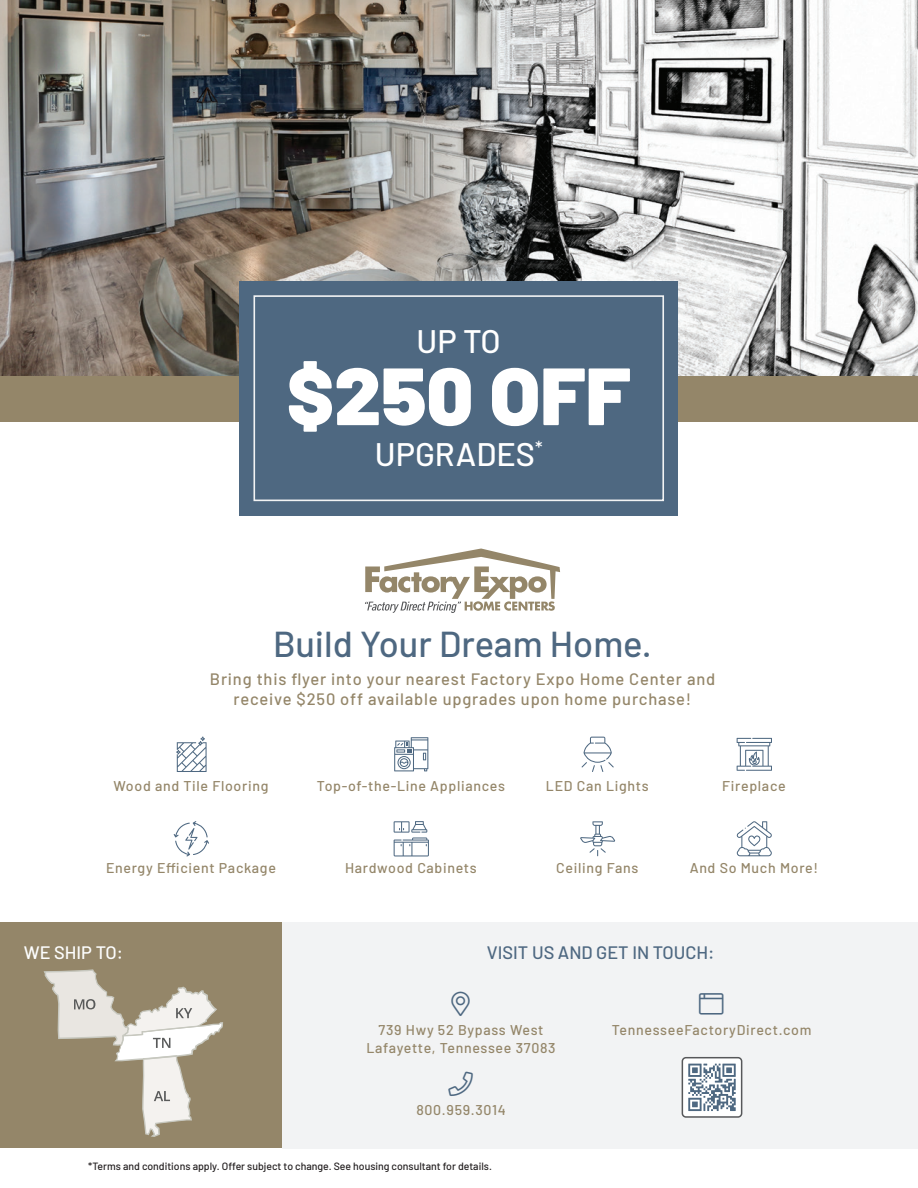
<style>
.page{position:relative;width:918px;height:1188px;background:#fff}
.page>*{position:absolute;margin:0;border:0;box-sizing:border-box;transform-origin:0 0}
.t1{font:900 81px "Barlow";color:#fff}
.t2{font:500 36px "Barlow";color:#4e6881}
.t3{font:500 32.55px "Barlow";color:#fff}
.t4{font:500 18px "Barlow";color:#4e6881}
.t5{font:500 18px "Barlow";color:#fdfefe}
.t6{font:500 16.5px/19.8px "Barlow";letter-spacing:.05em;color:#948669;text-align:center}
.t7{font:500 14.1px/18px "Barlow";letter-spacing:.05em;color:#948669;text-align:center}
.t8{font:500 10.5px "Barlow";color:#231f20}
</style>
<div class="page">
<img style="left:0;top:0;width:918px;height:377px">
<svg style="left:365px;top:549px;width:195px;height:64px"></svg>
<div style="left:0;top:377px;width:918px;height:45px;background:#948669"></div>
<div style="left:239px;top:281px;width:439px;height:234px;background:#4e6881"></div>
<svg style="left:176px;top:737px;width:31px;height:35px"></svg>
<svg style="left:174px;top:821px;width:35px;height:35px"></svg>
<svg style="left:737px;top:738px;width:35px;height:33px"></svg>
<svg style="left:737px;top:821px;width:35px;height:35px"></svg>
<svg style="left:394px;top:821px;width:35px;height:35px"></svg>
<svg style="left:394px;top:737px;width:34px;height:34px"></svg>
<svg style="left:582px;top:737px;width:32px;height:35px"></svg>
<svg style="left:580px;top:821px;width:35px;height:35px"></svg>
<div style="left:253px;top:295px;width:411px;height:206px;border:2px solid #f2f3f4"></div>
<div style="left:0;top:922px;width:284px;height:226px;background:#948669"></div>
<div style="left:282px;top:922px;width:636px;height:227px;background:#f2f3f4"></div>
<div style="left:682px;top:1058px;width:60px;height:59px;background:#fff;border-radius:4px"></div>
<div style="left:682px;top:1057px;width:60px;height:61px;border:2px solid #57585a;border-radius:4px"></div>
<svg style="left:688px;top:1064px;width:48px;height:47px"></svg>
<svg style="left:44px;top:969px;width:179px;height:168px"></svg>
<h3 class="t3" style="left:417px;top:318px;width:86px">UP TO</h3>
<h1 class="t1" style="left:287px;top:335px;width:345px">$250 OFF</h1>
<h3 class="t3" style="left:375px;top:430px;width:169px">UPGRADES<sup>*</sup></h3>
<h2 class="t2" style="left:273px;top:618px;width:380px">Build Your Dream Home.</h2>
<p class="t6" style="left:210px;top:668px;width:507px">Bring this flyer into your nearest Factory Expo Home Center and receive $250 off available upgrades upon home purchase!</p>
<p class="t7" style="left:114px;top:775px;width:156px">Wood and Tile Flooring</p>
<p class="t7" style="left:317px;top:775px;width:189px">Top-of-the-Line Appliances</p>
<p class="t7" style="left:546px;top:775px;width:104px">LED Can Lights</p>
<p class="t7" style="left:722px;top:775px;width:65px">Fireplace</p>
<p class="t7" style="left:106px;top:858px;width:171px">Energy Efficient Package</p>
<p class="t7" style="left:345px;top:858px;width:133px">Hardwood Cabinets</p>
<p class="t7" style="left:556px;top:858px;width:83px">Ceiling Fans</p>
<p class="t7" style="left:690px;top:858px;width:130px">And So Much More!</p>
<p class="t5" style="left:24px;top:939px;width:101px">WE SHIP TO:</p>
<p class="t4" style="left:487px;top:939px;width:229px">VISIT US AND GET IN TOUCH:</p>
<p class="t7" style="left:366px;top:1020px;width:191px">739 Hwy 52 Bypass West<br>Lafayette, Tennessee 37083</p>
<p class="t7" style="left:416px;top:1100px;width:91px">800.959.3014</p>
<p class="t8" style="left:88px;top:1158px;width:405px">*Terms and conditions apply. Offer subject to change. See housing consultant for details.</p>
<p class="t7" style="left:612px;top:1020px;width:201px">TennesseeFactoryDirect.com</p>
</div>
